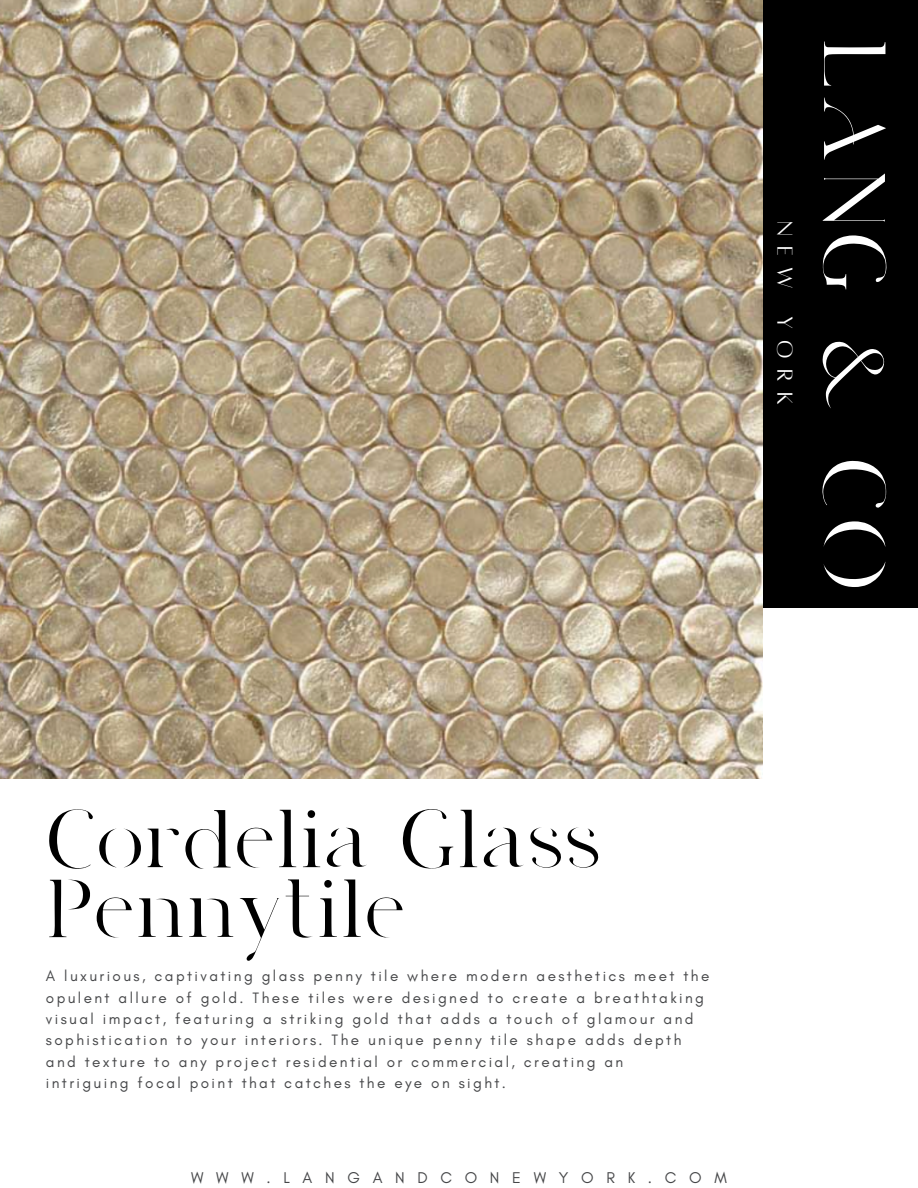
<style>
.page{position:relative;width:918px;height:1188px;background:#fff}
.page>*{position:absolute;margin:0;border:0;box-sizing:border-box;transform-origin:0 0}
.t1{font:84px "Adore";letter-spacing:.08em;color:#fff}
.t2{font:78.45px "Adore";color:#000}
.t3{font:24px "Alta regular";letter-spacing:.45em;color:#fff}
.t4{font:15.9px "Glacial Indifference";letter-spacing:.8em;color:#454648}
.t5{font:15.3px/21.3px "Glacial Indifference";letter-spacing:.155em;color:#454648}
</style>
<div class="page">
<div style="left:0;top:0;width:918px;height:608px;background:#000"></div>
<img style="left:0;top:0;width:762px;height:778px">
<p class="t3" style="left:797px;top:221px;width:186px;rotate:90deg">NEW YORK</p>
<p class="t1" style="left:899px;top:38px;width:554px;rotate:90deg">LANG &amp; CO</p>
<p class="t2" style="left:46px;top:797px;width:557px">Cordelia Glass</p>
<p class="t2" style="left:46px;top:867px;width:362px">Pennytile</p>
<p class="t5" style="left:46px;top:965px;width:665px">A luxurious, captivating glass penny tile where modern aesthetics meet the opulent allure of gold. These tiles were designed to create a breathtaking visual impact, featuring a striking gold that adds a touch of glamour and sophistication to your interiors. The unique penny tile shape adds depth and texture to any project residential or commercial, creating an intriguing focal point that catches the eye on sight.</p>
<p class="t4" style="left:191px;top:1168px;width:537px">WWW.LANGANDCONEWYORK.COM</p>
</div>
